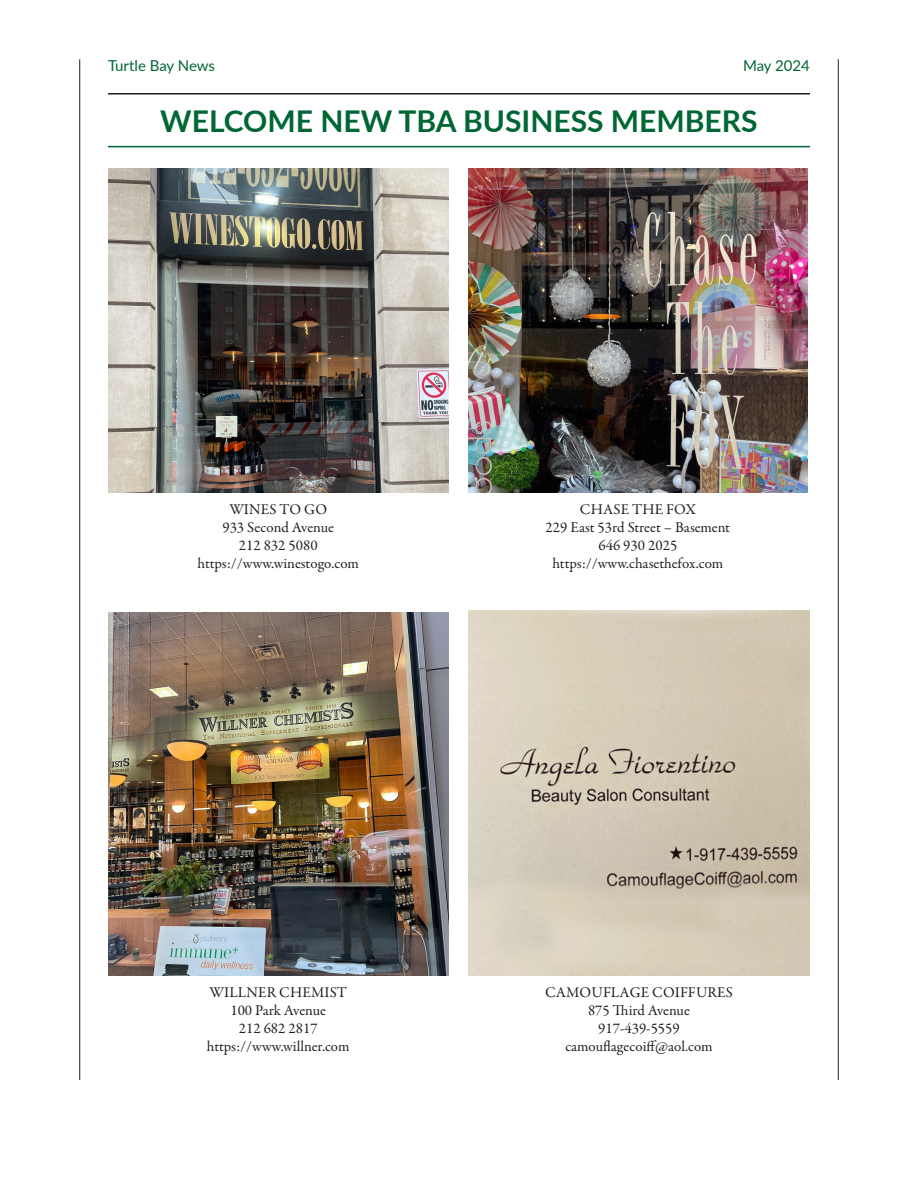
<style>
.page{position:relative;width:918px;height:1188px;background:#fff}
.page>*{position:absolute;margin:0;border:0;box-sizing:border-box;transform-origin:0 0}
.t1{font:700 30px "Lato";color:#063}
.Paragraph_Style_1{font:15px "Garamond Premr Pro";color:#231f20}
.t2{font:15px "Lato";letter-spacing:-.005em;color:#063}
</style>
<div class="page">
<hr style="left:108px;top:93px;width:702px;height:1px;background:#231f20">
<hr style="left:838px;top:59px;width:1px;height:1021px;background:#231f20">
<hr style="left:79px;top:59px;width:1px;height:1021px;background:#231f20">
<hr style="left:108px;top:146px;width:702px;height:1px;background:#063">
<img style="left:108px;top:168px;width:340px;height:324px">
<img style="left:468px;top:610px;width:342px;height:365px">
<img style="left:468px;top:168px;width:340px;height:324px">
<img style="left:108px;top:613px;width:340px;height:362px">
<p class="t2" style="left:108px;top:55px;width:109px">Turtle Bay News</p>
<p class="t2" style="left:743px;top:55px;width:68px">May 2024</p>
<p class="t1" style="left:160px;top:99px;width:599px">WELCOME NEW TBA BUSINESS MEMBERS</p>
<p class="Paragraph_Style_1" style="left:229px;top:500px;width:99px">WINES TO GO</p>
<p class="Paragraph_Style_1" style="left:222px;top:518px;width:113px">933 Second Avenue</p>
<p class="Paragraph_Style_1" style="left:239px;top:536px;width:80px">212 832 5080</p>
<p class="Paragraph_Style_1" style="left:198px;top:554px;width:163px">https://www.winestogo.com</p>
<p class="Paragraph_Style_1" style="left:210px;top:983px;width:139px">WILLNER CHEMIST</p>
<p class="Paragraph_Style_1" style="left:230px;top:1001px;width:97px">100 Park Avenue</p>
<p class="Paragraph_Style_1" style="left:239px;top:1019px;width:80px">212 682 2817</p>
<p class="Paragraph_Style_1" style="left:207px;top:1037px;width:144px">https://www.willner.com</p>
<p class="Paragraph_Style_1" style="left:580px;top:500px;width:117px">CHASE THE FOX</p>
<p class="Paragraph_Style_1" style="left:546px;top:518px;width:186px">229 East 53rd Street – Basement</p>
<p class="Paragraph_Style_1" style="left:598px;top:536px;width:80px">646 930 2025</p>
<p class="Paragraph_Style_1" style="left:552px;top:554px;width:172px">https://www.chasethefox.com</p>
<p class="Paragraph_Style_1" style="left:545px;top:983px;width:189px">CAMOUFLAGE COIFFURES</p>
<p class="Paragraph_Style_1" style="left:588px;top:1001px;width:103px">875 Third Avenue</p>
<p class="Paragraph_Style_1" style="left:598px;top:1019px;width:83px">917-439-5559</p>
<p class="Paragraph_Style_1" style="left:565px;top:1037px;width:149px">camouflagecoiff@aol.com</p>
</div>
